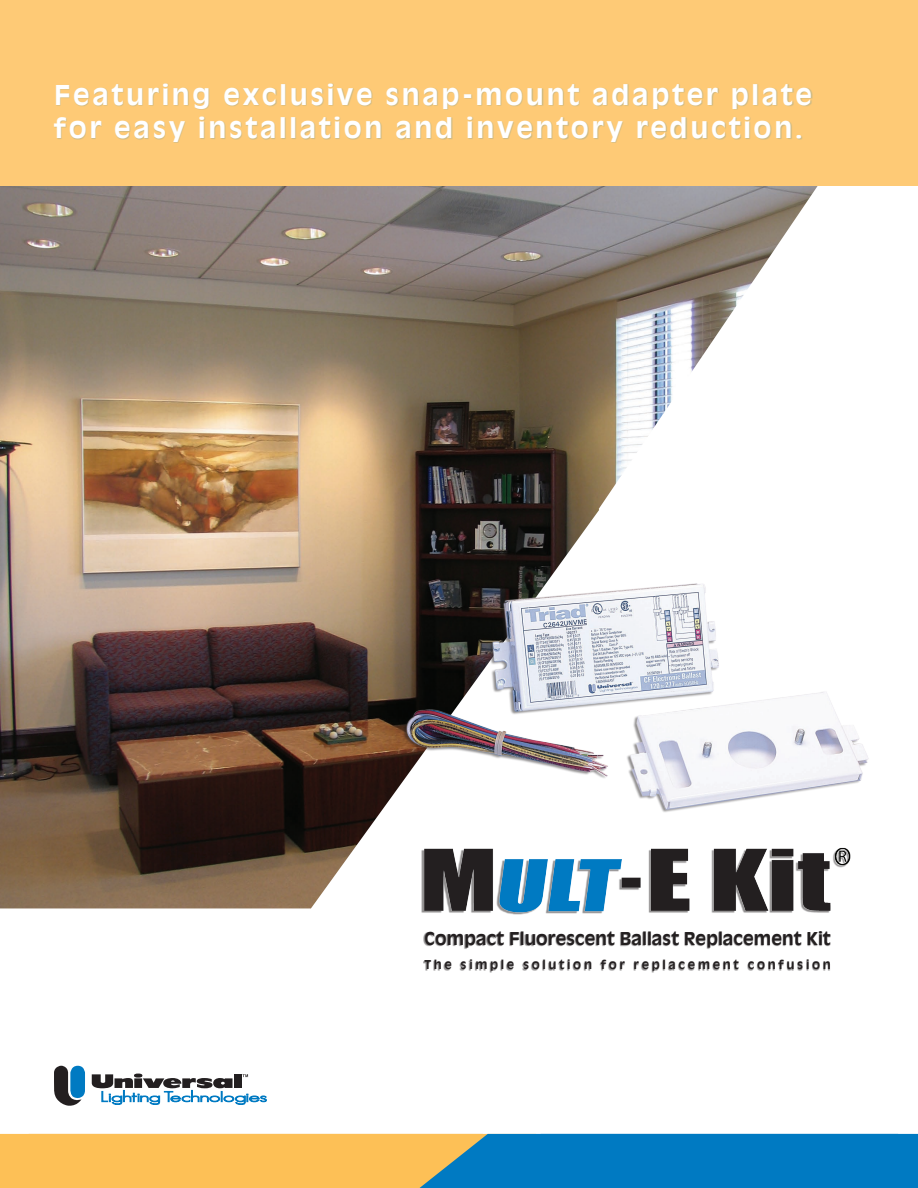
<style>
.page{position:relative;width:918px;height:1188px;background:#fff}
.page>*{position:absolute;margin:0;border:0;box-sizing:border-box;transform-origin:0 0}
.t1{font:700 27px/33px "Antique Olive Std";letter-spacing:.1em;color:#fff}
.t2{font:700 17.55px "Antique Olive Std";color:#231f20}
.t3{font:700 12.15px "Antique Olive Std";letter-spacing:.22em;color:#231f20}
</style>
<div class="page">
<img style="left:0;top:186px;width:599px;height:314px">
<img style="left:0;top:500px;width:599px;height:409px">
<svg style="left:599px;top:186px;width:232px;height:759px"></svg>
<div style="left:0;top:0;width:918px;height:186px;background:#feca76"></div>
<div style="left:55px;top:84px;width:758px;height:59px;background:#0079c2;opacity:.2"></div>
<div style="left:423px;top:932px;width:407px;height:41px;background:#231f20;opacity:.5"></div>
<img style="left:415px;top:838px;width:436px;height:85px">
<img style="left:402px;top:580px;width:467px;height:237px">
<svg style="left:54px;top:1065px;width:31px;height:41px"></svg>
<svg style="left:92px;top:1074px;width:175px;height:31px"></svg>
<svg style="left:0;top:1134px;width:918px;height:54px;background:#7d9c8c"></svg>
<p class="t1" style="left:54px;top:79px;width:760px">Featuring exclusive snap-mount adapter plate for easy installation and inventory reduction.</p>
<p class="t2" style="left:425px;top:928px;width:408px">Compact Fluorescent Ballast Replacement Kit</p>
<p class="t3" style="left:424px;top:957px;width:408px">The simple solution for replacement confusion</p>
</div>
